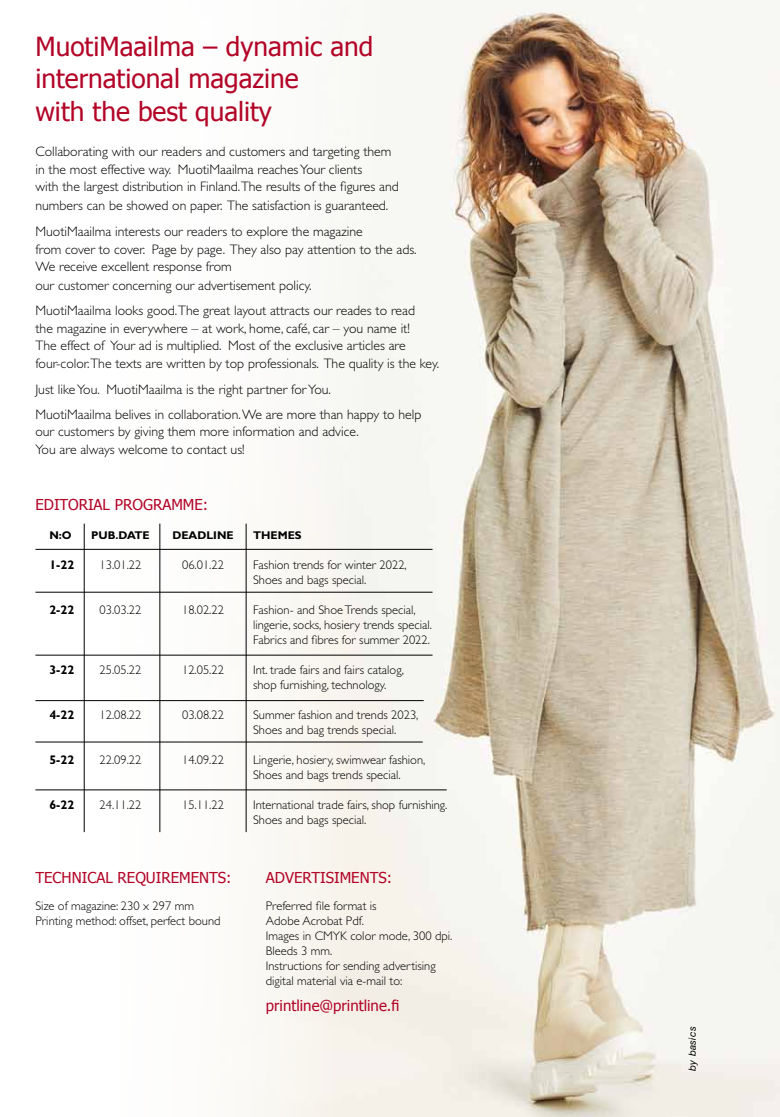
<style>
.page{position:relative;width:780px;height:1117px;background:#fff}
.page>*{position:absolute;margin:0;border:0;box-sizing:border-box;transform-origin:0 0}
.t1{font:26.25px/32.5px "Tahoma";color:#b30427}
.t2{font:15px "Tahoma";color:#b30427}
.t3{font:300 13.75px/17.5px "Gill Sans";color:#000}
.t4{font:300 12.5px/15px "Gill Sans";color:#000}
.t5{font:700 12.5px "Gill Sans";color:#000}
.t6{font:700 11.25px "Gill Sans";color:#000}
.t7{font:italic 10px "Helvetica Neue";letter-spacing:.025em;color:#000}
</style>
<div class="page">
<img style="left:120px;top:0;width:660px;height:1116px">
<hr style="left:159px;top:523px;width:1px;height:308px;background:#000">
<hr style="left:35px;top:549px;width:397px;height:1px;background:#000">
<hr style="left:35px;top:591px;width:397px;height:1px;background:#000">
<hr style="left:35px;top:654px;width:397px;height:1px;background:#000">
<hr style="left:35px;top:700px;width:388px;height:1px;background:#000">
<hr style="left:35px;top:741px;width:388px;height:1px;background:#000">
<hr style="left:84px;top:523px;width:1px;height:308px;background:#000">
<hr style="left:35px;top:789px;width:411px;height:1px;background:#000">
<hr style="left:246px;top:523px;width:1px;height:308px;background:#000">
<h1 class="t1" style="left:35px;top:29px;width:339px">MuotiMaailma – dynamic and international magazine<br>with the best quality</h1>
<p class="t3" style="left:35px;top:143px;width:365px">Collaborating with our readers and customers and targeting them in the most effective way. MuotiMaailma reaches Your clients<br>with the largest distribution in Finland.The results of the figures and</p>
<p class="t3" style="left:35px;top:192px;width:354px;line-height:26.2px">numbers can be showed on paper. The satisfaction is guaranteed.<br>MuotiMaailma interests our readers to explore the magazine</p>
<p class="t3" style="left:35px;top:240px;width:383px">from cover to cover. Page by page. They also pay attention to the ads.<br>We receive excellent response from</p>
<p class="t3" style="left:35px;top:273px;width:381px;line-height:25px">our customer concerning our advertisement policy.<br>MuotiMaailma looks good.The great layout attracts our reades to read</p>
<p class="t3" style="left:35px;top:319px;width:405px">the magazine in everywhere – at work, home, café, car – you name it!<br>The effect of Your ad is multiplied. Most of the exclusive articles are four-color.The texts are written by top professionals. The quality is the key.</p>
<p class="t3" style="left:35px;top:376px;width:387px;line-height:25px">Just like You. MuotiMaailma is the right partner for You.<br>MuotiMaailma belives in collaboration. We are more than happy to help</p>
<p class="t3" style="left:35px;top:423px;width:325px">our customers by giving them more information and advice.<br>You are always welcome to contact us!</p>
<p class="t2" style="left:35px;top:495px;width:61px">EDITORIAL</p>
<p class="t2" style="left:115px;top:495px;width:95px">PROGRAMME:</p>
<p class="t6" style="left:49px;top:528px;width:24px">N:O</p>
<p class="t6" style="left:91px;top:528px;width:60px">PUB.DATE</p>
<p class="t6" style="left:172px;top:528px;width:63px">DEADLIN E</p>
<p class="t6" style="left:253px;top:528px;width:50px">THEMES</p>
<p class="t5" style="left:49px;top:557px;width:26px">1-22</p>
<p class="t4" style="left:99px;top:557px;width:43px">13.01.22</p>
<p class="t4" style="left:182px;top:557px;width:43px">06.01.22</p>
<p class="t4" style="left:253px;top:557px;width:155px">Fashion trends for winter 2022,<br>Shoes and bags special.</p>
<p class="t5" style="left:49px;top:602px;width:26px">2-22</p>
<p class="t4" style="left:99px;top:602px;width:43px">03.03.22</p>
<p class="t4" style="left:182px;top:602px;width:43px">18.02.22</p>
<p class="t4" style="left:253px;top:602px;width:180px">Fashion- and Shoe Trends special, lingerie, socks, hosiery trends special.<br>Fabrics and fibres for summer 2022.</p>
<p class="t5" style="left:49px;top:662px;width:26px">3-22</p>
<p class="t4" style="left:99px;top:662px;width:43px">25.05.22</p>
<p class="t4" style="left:182px;top:662px;width:43px">12.05.22</p>
<p class="t4" style="left:253px;top:662px;width:152px">Int. trade fairs and fairs catalog, shop furnishing, technology.</p>
<p class="t5" style="left:49px;top:707px;width:26px">4-22</p>
<p class="t4" style="left:99px;top:707px;width:43px">12.08.22</p>
<p class="t4" style="left:182px;top:707px;width:43px">03.08.22</p>
<p class="t4" style="left:253px;top:707px;width:167px">Summer fashion and trends 2023,<br>Shoes and bag trends special.</p>
<p class="t5" style="left:49px;top:752px;width:26px">5-22</p>
<p class="t4" style="left:99px;top:752px;width:43px">22.09.22</p>
<p class="t4" style="left:182px;top:752px;width:43px">14.09.22</p>
<p class="t4" style="left:253px;top:752px;width:174px">Lingerie, hosiery, swimwear fashion,<br>Shoes and bags trends special.</p>
<p class="t5" style="left:49px;top:797px;width:26px">6-22</p>
<p class="t4" style="left:99px;top:797px;width:43px">24.11.22</p>
<p class="t4" style="left:182px;top:797px;width:43px">15.11.22</p>
<p class="t4" style="left:253px;top:797px;width:196px">International trade fairs, shop furnishing.<br>Shoes and bags special.</p>
<p class="t2" style="left:35px;top:867px;width:197px">Technical Requirements:</p>
<p class="t4" style="left:35px;top:898px;width:186px">Size of magazine: 230 x 297 mm<br>Printing method: offset, perfect bound</p>
<p class="t2" style="left:266px;top:867px;width:128px">ADVERTISI MENTS:</p>
<p class="t4" style="left:266px;top:898px;width:188px">Preferred file format is<br>Adobe Acrobat Pdf.<br>Images in CMYK color mode, 300 dpi.<br>Bleeds 3 mm.<br>Instructions for sending advertising digital material via e-mail to:</p>
<p class="t2" style="left:266px;top:995px;width:135px">printline@printline.fi</p>
<p class="t7" style="left:686px;top:1070px;width:46px;rotate:-90deg">by basics</p>
</div>
